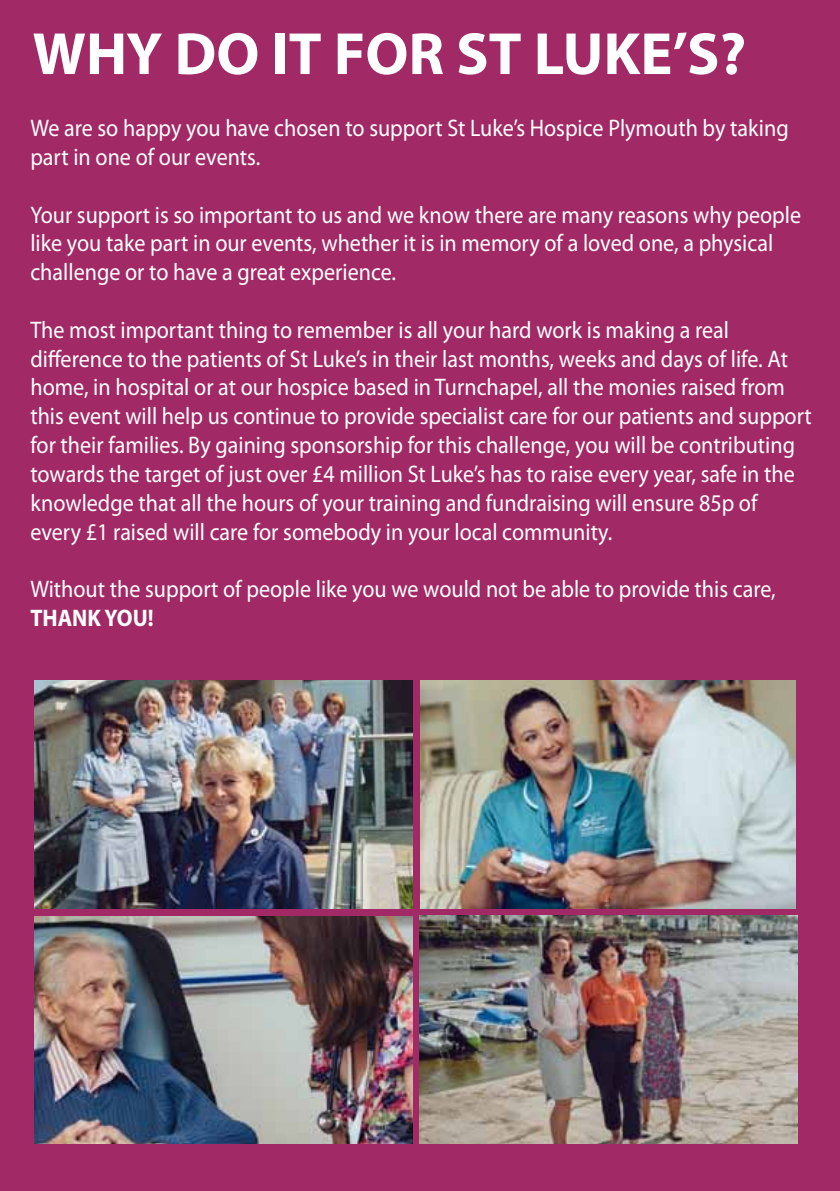
<style>
.page{position:relative;width:840px;height:1191px;background:#fff}
.page>*{position:absolute;margin:0;border:0;box-sizing:border-box;transform-origin:0 0}
.t1{font:700 60px "Myriad Pro";color:#fff}
.t2{font:24px/28.8px "Myriad Pro";color:#fff;scale:.92 1}
.t3{font:700 24px "Myriad Pro";color:#fff;scale:.92 1}
</style>
<div class="page">
<div style="left:0;top:0;width:839px;height:1191px;background:#a12965"></div>
<img style="left:34px;top:680px;width:378px;height:228px">
<img style="left:419px;top:915px;width:378px;height:228px">
<img style="left:34px;top:916px;width:378px;height:227px">
<img style="left:420px;top:680px;width:375px;height:228px">
<h1 class="t1" style="left:33px;top:15px;width:714px">WHY DO IT FOR ST LUKE’S?</h1>
<p class="t2" style="left:30px;top:113px;width:825px">We are so happy you have chosen to support St Luke’s Hospice Plymouth by taking part in one of our events.</p>
<p class="t2" style="left:30px;top:200px;width:838px">Your support is so important to us and we know there are many reasons why people like you take part in our events, whether it is in memory of a loved one, a physical challenge or to have a great experience.</p>
<p class="t2" style="left:30px;top:315px;width:850px">The most important thing to remember is all your hard work is making a real difference to the patients of St Luke’s in their last months, weeks and days of life. At home, in hospital or at our hospice based in Turnchapel, all the monies raised from this event will help us continue to provide specialist care for our patients and support for their families. By gaining sponsorship for this challenge, you will be contributing towards the target of just over £4 million St Luke’s has to raise every year, safe in the knowledge that all the hours of your training and fundraising will ensure 85p of every £1 raised will care for somebody in your local community.</p>
<p class="t2" style="left:30px;top:574px;width:811px">Without the support of people like you we would not be able to provide this care,</p>
<p class="t3" style="left:30px;top:602px;width:135px">THANK YOU!</p>
</div>
